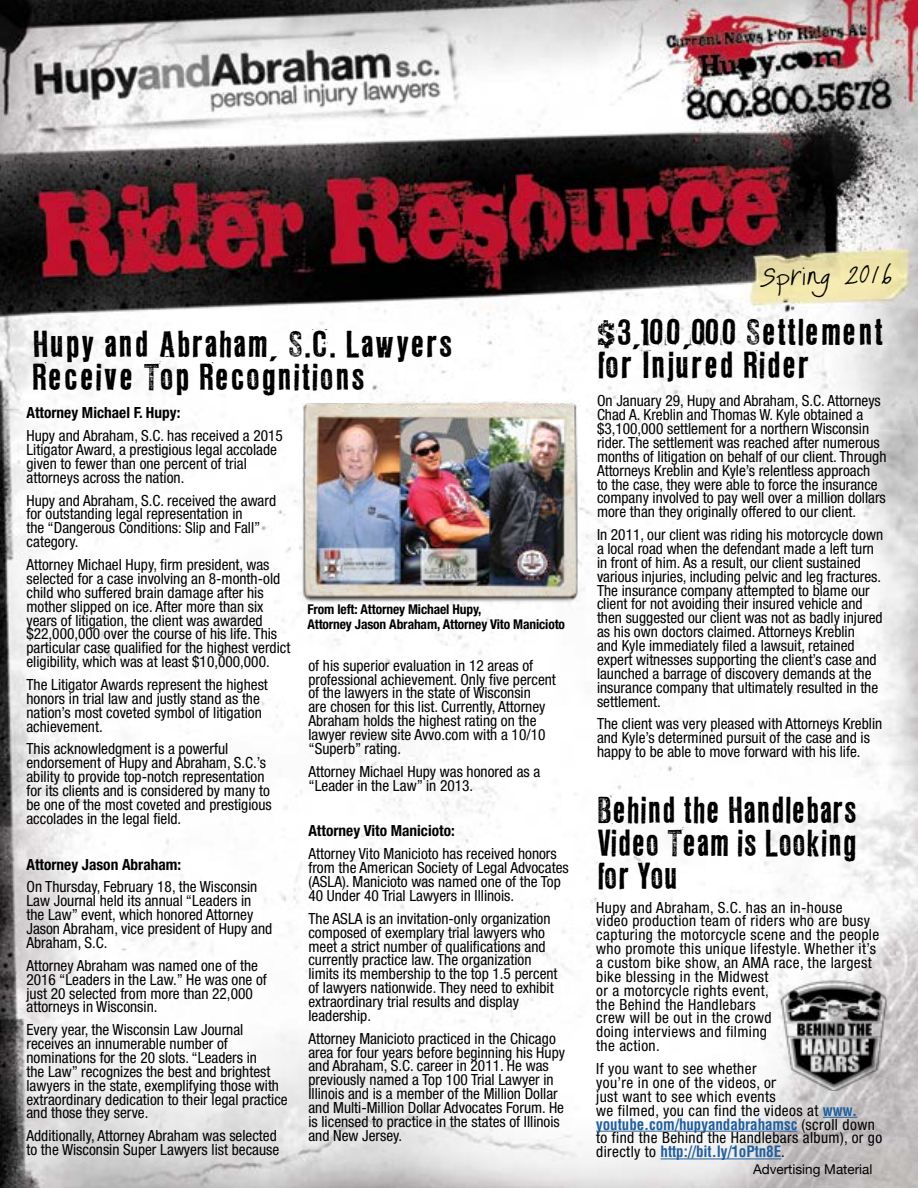
<style>
.page{position:relative;width:918px;height:1188px;background:#fff}
.page>*{position:absolute;margin:0;border:0;box-sizing:border-box;transform-origin:0 0}
.t1{font:33px/33px "LL Rubber Grotesque";color:#000}
.t2{font:33px/33px "LL Rubber Grotesque";color:#000;text-align:justify;scale:.95 1}
.t3{font:21px "It Ain't Rocket Science";color:#000}
.t4{font:condensed 15.3px/13.8px "Helvetica Neue";color:#000}
.t5{font:condensed 15.3px/13.8px "Helvetica Neue";letter-spacing:.025em;color:#000}
.t6{font:700 condensed 15.3px "Helvetica LT Std";letter-spacing:-.005em;color:#215e9e}
.t7{font:700 condensed 15.3px "Helvetica Neue";color:#000}
.t8{font:700 condensed 13.5px/15px "Helvetica Neue";letter-spacing:-.01em;color:#000}
.t9{font:13.5px "Helvetica Neue";color:#000}
.s1{font-family:"Grunge Serifia";font-weight:900}
.s2{font-family:"Helvetica LT Std";font-weight:700;color:#215e9e}
.s3{font-family:"Helvetica Neue";font-weight:400;color:#000}
</style>
<div class="page">
<img style="left:0;top:0;width:918px;height:1188px">
<hr style="left:823px;top:1117px;width:34px;height:1px;background:#215e9e">
<hr style="left:596px;top:1131px;width:202px;height:1px;background:#215e9e">
<hr style="left:661px;top:1159px;width:120px;height:1px;background:#215e9e">
<img style="left:777px;top:975px;width:114px;height:115px">
<img style="left:299px;top:400px;width:283px;height:203px">
<h1 class="t1" style="left:33px;top:329px;width:422px">Hupy and Abraham, S.C. Lawyers<br>Receive Top Recognitions</h1>
<p class="t7" style="left:26px;top:403px;width:155px">Attorney Michael F. Hupy:</p>
<p class="t4" style="left:26px;top:429px;width:258px">Hupy and Abraham, S.C. has received a 2015<br>Litigator Award, a prestigious legal accolade given to fewer than one percent of trial attorneys across the nation.</p>
<p class="t4" style="left:26px;top:493px;width:251px">Hupy and Abraham, S.C. received the award for outstanding legal representation in<br>the “Dangerous Conditions: Slip and Fall” category.</p>
<p class="t4" style="left:26px;top:558px;width:265px">Attorney Michael Hupy, firm president, was selected for a case involving an 8-month-old child who suffered brain damage after his mother slipped on ice. After more than six years of litigation, the client was awarded $22,000,000 over the course of his life. This particular case qualified for the highest verdict eligibility, which was at least $10,000,000.</p>
<p class="t4" style="left:26px;top:678px;width:243px">The Litigator Awards represent the highest honors in trial law and justly stand as the nation’s most coveted symbol of litigation achievement.</p>
<p class="t4" style="left:26px;top:742px;width:247px">This acknowledgment is a powerful endorsement of Hupy and Abraham, S.C.’s ability to provide top-notch representation for its clients and is considered by many to be one of the most coveted and prestigious accolades in the legal field.</p>
<p class="t7" style="left:26px;top:855px;width:156px">Attorney Jason Abraham:</p>
<p class="t4" style="left:26px;top:880px;width:247px">On Thursday, February 18, the Wisconsin Law Journal held its annual “Leaders in the Law” event, which honored Attorney Jason Abraham, vice president of Hupy and Abraham, S.C.</p>
<p class="t4" style="left:26px;top:958px;width:242px">Attorney Abraham was named one of the 2016 “Leaders in the Law.” He was one of just 20 selected from more than 22,000 attorneys in Wisconsin.</p>
<p class="t4" style="left:26px;top:1023px;width:263px">Every year, the Wisconsin Law Journal receives an innumerable number of nominations for the 20 slots. “Leaders in<br>the Law” recognizes the best and brightest lawyers in the state, exemplifying those with extraordinary dedication to their legal practice and those they serve.</p>
<p class="t4" style="left:26px;top:1129px;width:254px">Additionally, Attorney Abraham was selected to the Wisconsin Super Lawyers list because</p>
<p class="t8" style="left:307px;top:601px;width:259px">From left: Attorney Michael Hupy,<br>Attorney Jason Abraham, Attorney Vito Manicioto</p>
<p class="t4" style="left:308px;top:658px;width:249px">of his superior evaluation in 12 areas of professional achievement. Only five percent of the lawyers in the state of Wisconsin<br>are chosen for this list. Currently, Attorney Abraham holds the highest rating on the lawyer review site Avvo.com with a 10/10 “Superb” rating.</p>
<p class="t4" style="left:308px;top:764px;width:233px">Attorney Michael Hupy was honored as a “Leader in the Law” in 2013.</p>
<p class="t7" style="left:308px;top:822px;width:148px">Attorney Vito Manicioto:</p>
<p class="t4" style="left:308px;top:847px;width:262px">Attorney Vito Manicioto has received honors from the American Society of Legal Advocates (ASLA). Manicioto was named one of the Top 40 Under 40 Trial Lawyers in Illinois.</p>
<p class="t4" style="left:308px;top:911px;width:251px">The ASLA is an invitation-only organization composed of exemplary trial lawyers who meet a strict number of qualifications and currently practice law. The organization limits its membership to the top 1.5 percent of lawyers nationwide. They need to exhibit extraordinary trial results and display leadership.</p>
<p class="t4" style="left:308px;top:1031px;width:258px">Attorney Manicioto practiced in the Chicago area for four years before beginning his Hupy and Abraham, S.C. career in 2011. He was previously named a Top 100 Trial Lawyer in Illinois and is a member of the Million Dollar and Multi-Million Dollar Advocates Forum. He is licensed to practice in the states of Illinois and New Jersey.</p>
<h2 class="t3" style="left:759px;top:267px;width:135px;rotate:-2deg">Spring 2016</h2>
<h1 class="t1" style="left:597px;top:317px;width:288px"><span class="s1">$</span>3,100,000 Settlement for Injured Rider</h1>
<p class="t4" style="left:597px;top:394px;width:291px">On January 29, Hupy and Abraham, S.C. Attorneys Chad A. Kreblin and Thomas W. Kyle obtained a $3,100,000 settlement for a northern Wisconsin rider. The settlement was reached after numerous months of litigation on behalf of our client. Through Attorneys Kreblin and Kyle’s relentless approach<br>to the case, they were able to force the insurance company involved to pay well over a million dollars more than they originally offered to our client.</p>
<p class="t4" style="left:597px;top:528px;width:288px">In 2011, our client was riding his motorcycle down a local road when the defendant made a left turn in front of him. As a result, our client sustained various injuries, including pelvic and leg fractures.<br>The insurance company attempted to blame our client for not avoiding their insured vehicle and then suggested our client was not as badly injured as his own doctors claimed. Attorneys Kreblin<br>and Kyle immediately filed a lawsuit, retained expert witnesses supporting the client’s case and launched a barrage of discovery demands at the insurance company that ultimately resulted in the settlement.</p>
<p class="t4" style="left:597px;top:717px;width:287px">The client was very pleased with Attorneys Kreblin and Kyle’s determined pursuit of the case and is happy to be able to move forward with his life.</p>
<h1 class="t2" style="left:597px;top:794px;width:276px">Behind the Handlebars Video Team is Looking for You</h1>
<p class="t5" style="left:596px;top:900px;width:285px">Hupy and Abraham, S.C. has an in-house<br>video production team of riders who are busy capturing the motorcycle scene and the people who promote this unique lifestyle. Whether it’s a custom bike show, an AMA race, the largest bike blessing in the Midwest<br>or a motorcycle rights event,<br>the Behind the Handlebars<br>crew will be out in the crowd<br>doing interviews and filming<br>the action.</p>
<p class="t5" style="left:596px;top:1062px;width:263px">If you want to see whether<br>you’re in one of the videos, or<br>just want to see which events<br>we filmed, you can find the videos at <span class="s2">www.</span></p>
<p class="t6" style="left:596px;top:1114px;width:280px">youtube.com/hupyandabrahamsc <span class="s3">(scroll down</span></p>
<p class="t5" style="left:596px;top:1131px;width:288px">to find the Behind the Handlebars album), or go</p>
<p class="t6" style="left:596px;top:1142px;width:190px"><span class="s3">directly to</span> http://bit.ly/1oPtn8E<span class="s3">.</span></p>
<p class="t9" style="left:753px;top:1159px;width:121px">Advertising Material</p>
</div>
